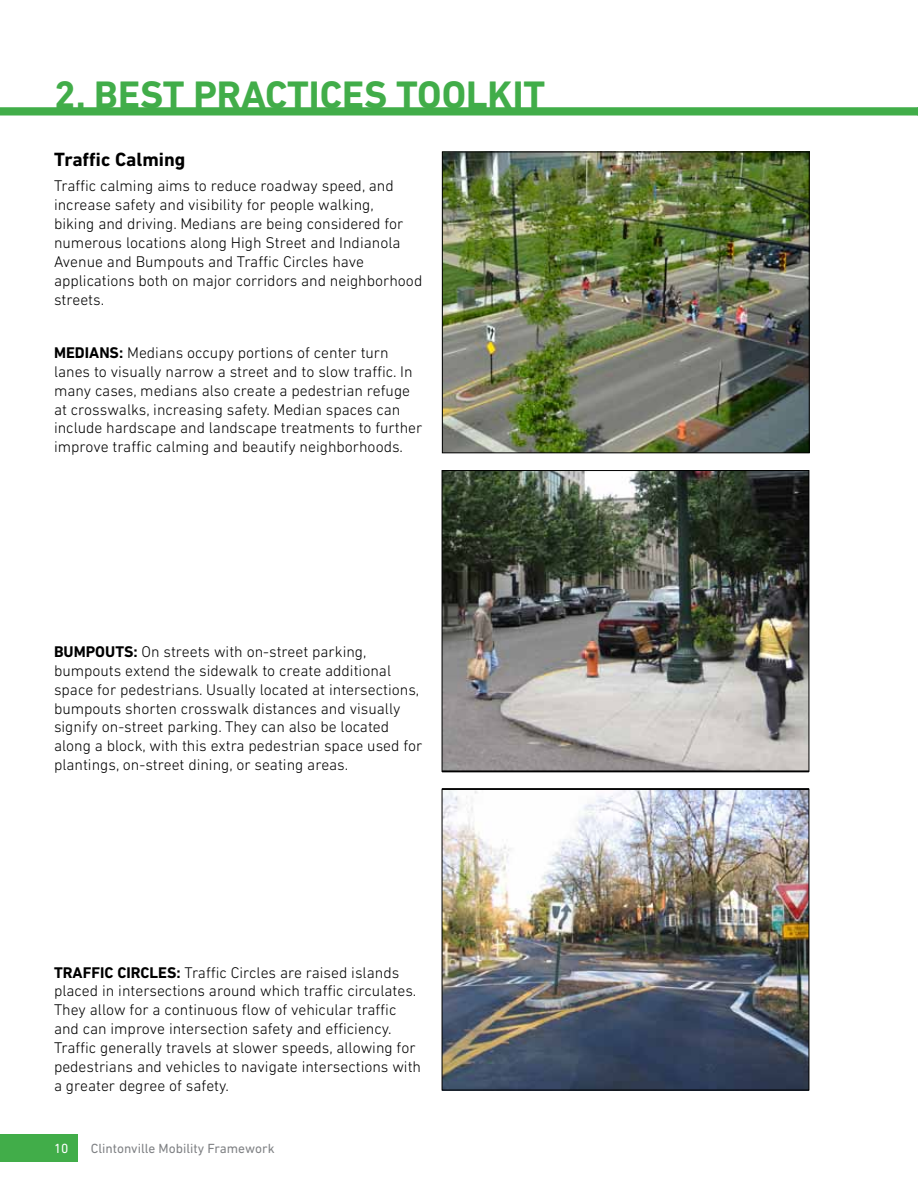
<style>
.page{position:relative;width:918px;height:1188px;background:#fff}
.page>*{position:absolute;margin:0;border:0;box-sizing:border-box;transform-origin:0 0}
.t1{font:700 39px "DIN Next LT Pro";color:#41ad49}
.t2{font:700 19.5px "DIN Next LT Pro";color:#000}
.t3{font:300 15.75px/18.9px "DIN Next LT Pro";color:#000}
.t4{font:13.5px "DIN Next LT Pro";color:#808285}
.t5{font:13.5px "DIN Next LT Pro";color:#fff}
.s1{font-weight:700}
</style>
<div class="page">
<div style="left:0;top:1134px;width:78px;height:28px;background:#41ad49"></div>
<div style="left:0;top:108px;width:918px;height:7px;background:#41ad49"></div>
<div style="left:0;top:107px;width:918px;height:9px;border:2px solid #41ad49"></div>
<img style="left:444px;top:154px;width:363px;height:297px">
<div style="left:442px;top:152px;width:367px;height:301px;border:1px solid #000"></div>
<img style="left:444px;top:472px;width:363px;height:298px">
<div style="left:442px;top:470px;width:367px;height:302px;border:1px solid #000"></div>
<img style="left:444px;top:791px;width:363px;height:297px">
<div style="left:442px;top:789px;width:367px;height:301px;border:1px solid #000"></div>
<hr style="left:442px;top:788px;width:367px;height:2px;background:#000">
<hr style="left:442px;top:771px;width:367px;height:1px;background:#000">
<h1 class="t1" style="left:54px;top:72px;width:493px">2. BEST PRACTICES TOOLKIT</h1>
<p class="t2" style="left:54px;top:148px;width:133px">Traffic Calming</p>
<p class="t3" style="left:54px;top:177px;width:370px">Traffic calming aims to reduce roadway speed, and increase safety and visibility for people walking,<br>biking and driving. Medians are being considered for numerous locations along High Street and Indianola Avenue and Bumpouts and Traffic Circles have applications both on major corridors and neighborhood streets.</p>
<p class="t3" style="left:54px;top:343px;width:370px"><span class="s1">MEDIANS:</span> Medians occupy portions of center turn lanes to visually narrow a street and to slow traffic. In many cases, medians also create a pedestrian refuge at crosswalks, increasing safety. Median spaces can include hardscape and landscape treatments to further improve traffic calming and beautify neighborhoods.</p>
<p class="t3" style="left:54px;top:642px;width:370px"><span class="s1">BUMPOUTS:</span> On streets with on-street parking, bumpouts extend the sidewalk to create additional space for pedestrians. Usually located at intersections, bumpouts shorten crosswalk distances and visually signify on-street parking. They can also be located along a block, with this extra pedestrian space used for plantings, on-street dining, or seating areas.</p>
<p class="t3" style="left:54px;top:963px;width:369px"><span class="s1">TRAFFIC CIRCLES:</span> Traffic Circles are raised islands placed in intersections around which traffic circulates.<br>They allow for a continuous flow of vehicular traffic and can improve intersection safety and efficiency.<br>Traffic generally travels at slower speeds, allowing for pedestrians and vehicles to navigate intersections with a greater degree of safety.</p>
<p class="t5" style="left:54px;top:1141px;width:16px">10</p>
<p class="t4" style="left:91px;top:1141px;width:185px">Clintonville Mobility Framework</p>
</div>
